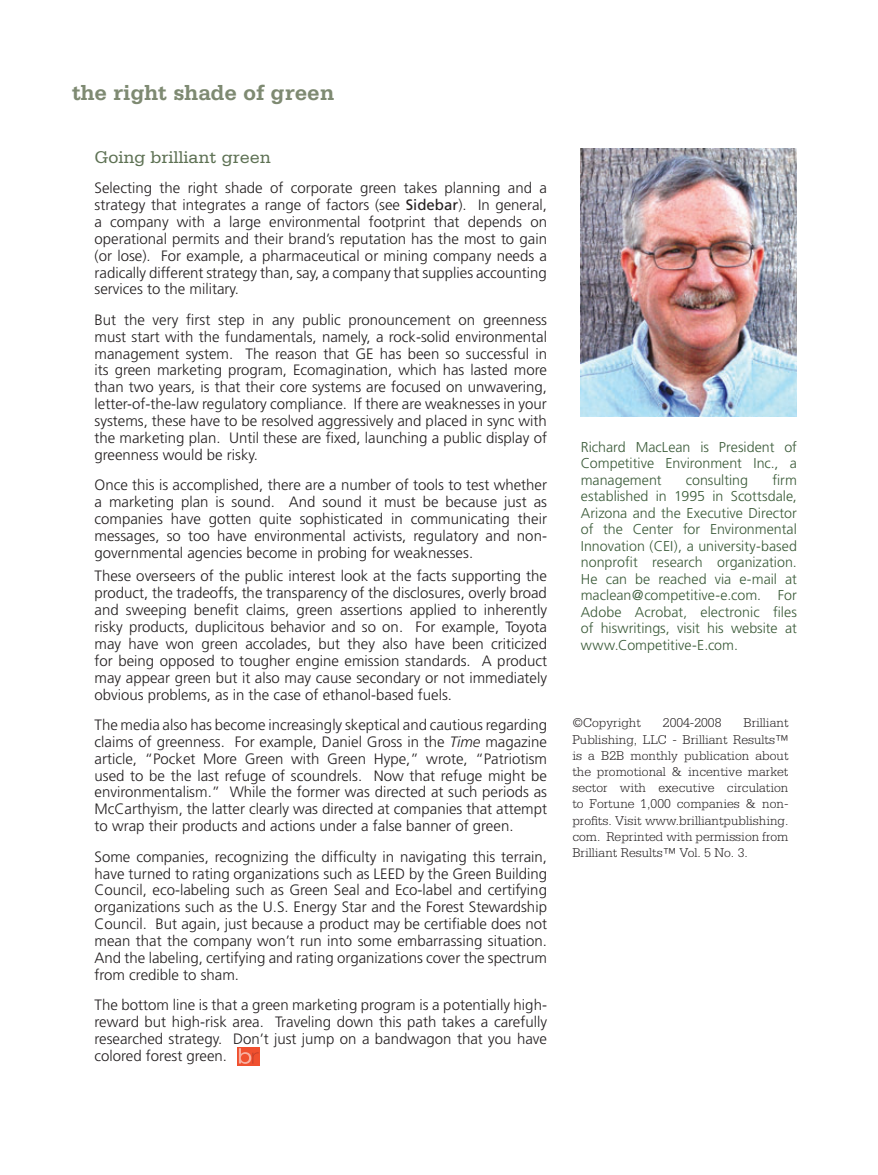
<style>
.page{position:relative;width:878px;height:1175px;background:#fff}
.page>*{position:absolute;margin:0;border:0;box-sizing:border-box;transform-origin:0 0}
.Heading_1{font:700 22.5px "Serifa";color:#7e8a72}
.Heading_2{font:18px "Serifa";color:#5d7153}
.t1{font:300 15px/16.8px "Frutiger";color:#231f20;text-align:justify}
.Body_Text{font:300 14.25px/16.5px "Frutiger";color:#3b5b39;text-align:justify}
.Heading_1-2{font:300 13.5px/16.2px "Serifa";color:#231f20;text-align:justify}
.s1{font-weight:400}
.s2{font-style:italic}
</style>
<div class="page">
<svg style="left:237px;top:1047px;width:23px;height:18px"></svg>
<svg style="left:239px;top:1048px;width:20px;height:15px"></svg>
<img style="left:580px;top:148px;width:216px;height:269px">
<p class="Heading_1" style="left:72px;top:80px;width:264px">the right shade of green</p>
<p class="Heading_2" style="left:94px;top:147px;width:178px">Going brilliant green</p>
<p class="t1" style="left:94px;top:179px;width:454px">Selecting the right shade of corporate green takes planning and a strategy that integrates a range of factors (see <span class="s1">Sidebar</span>). In general, a company with a large environmental footprint that depends on operational permits and their brand’s reputation has the most to gain (or lose). For example, a pharmaceutical or mining company needs a radically different strategy than, say, a company that supplies accounting services to the military.</p>
<p class="t1" style="left:94px;top:311px;width:454px">But the very first step in any public pronouncement on greenness must start with the fundamentals, namely, a rock-solid environmental management system. The reason that GE has been so successful in its green marketing program, Ecomagination, which has lasted more than two years, is that their core systems are focused on unwavering, letter-of-the-law regulatory compliance. If there are weaknesses in your systems, these have to be resolved aggressively and placed in sync with the marketing plan. Until these are fixed, launching a public display of greenness would be risky.</p>
<p class="t1" style="left:94px;top:476px;width:454px">Once this is accomplished, there are a number of tools to test whether a marketing plan is sound. And sound it must be because just as companies have gotten quite sophisticated in communicating their messages, so too have environmental activists, regulatory and non&shy;governmental agencies become in probing for weaknesses.</p>
<p class="t1" style="left:94px;top:568px;width:454px">These overseers of the public interest look at the facts supporting the product, the tradeoffs, the transparency of the disclosures, overly broad and sweeping benefit claims, green assertions applied to inherently risky products, duplicitous behavior and so on. For example, Toyota may have won green accolades, but they also have been criticized for being opposed to tougher engine emission standards. A product may appear green but it also may cause secondary or not immediately obvious problems, as in the case of ethanol-based fuels.</p>
<p class="t1" style="left:94px;top:716px;width:454px">The media also has become increasingly skeptical and cautious regarding claims of greenness. For example, Daniel Gross in the <span class="s2">Time</span> magazine article, “Pocket More Green with Green Hype,” wrote, “Patriotism used to be the last refuge of scoundrels. Now that refuge might be environmentalism.” While the former was directed at such periods as McCarthyism, the latter clearly was directed at companies that attempt to wrap their products and actions under a false banner of green.</p>
<p class="t1" style="left:94px;top:848px;width:454px">Some companies, recognizing the difficulty in navigating this terrain, have turned to rating organizations such as LEED by the Green Building Council, eco-labeling such as Green Seal and Eco-label and certifying organizations such as the U.S. Energy Star and the Forest Stewardship Council. But again, just because a product may be certifiable does not mean that the company won’t run into some embarrassing situation.<br>And the labeling, certifying and rating organizations cover the spectrum from credible to sham.</p>
<p class="t1" style="left:94px;top:996px;width:454px">The bottom line is that a green marketing program is a potentially high&shy;reward but high-risk area. Traveling down this path takes a carefully researched strategy. Don’t just jump on a bandwagon that you have colored forest green.</p>
<p class="Body_Text" style="left:580px;top:438px;width:217px">Richard MacLean is President of Competitive Environment Inc., a management</p>
<p class="Body_Text" style="left:580px;top:471px;width:218px;text-indent:191px">firm established in 1995 in Scottsdale, Arizona and the Executive Director of the Center for Environmental Innovation (CEI), a university-based nonprofit research organization.<br>He can be reached via e-mail at maclean@competitive-e.com. For Adobe Acrobat‚ electronic files of hiswritings, visit his website at www.Competitive-E.com.</p>
<p class="Body_Text" style="left:686px;top:471px;width:64px">consulting</p>
<p class="Heading_1-2" style="left:572px;top:714px;width:70px">©Copyright</p>
<p class="Heading_1-2" style="left:663px;top:714px;width:60px">2004-2008</p>
<p class="Heading_1-2" style="left:572px;top:714px;width:218px;text-indent:171px">Brilliant Publishing, LLC - Brilliant Results™ is a B2B monthly publication about the promotional &amp; incentive market sector with executive circulation to Fortune 1,000 companies &amp; non&shy;profits. Visit www.brilliantpublishing. com. Reprinted with permission from Brilliant Results™ Vol. 5 No. 3.</p>
</div>
